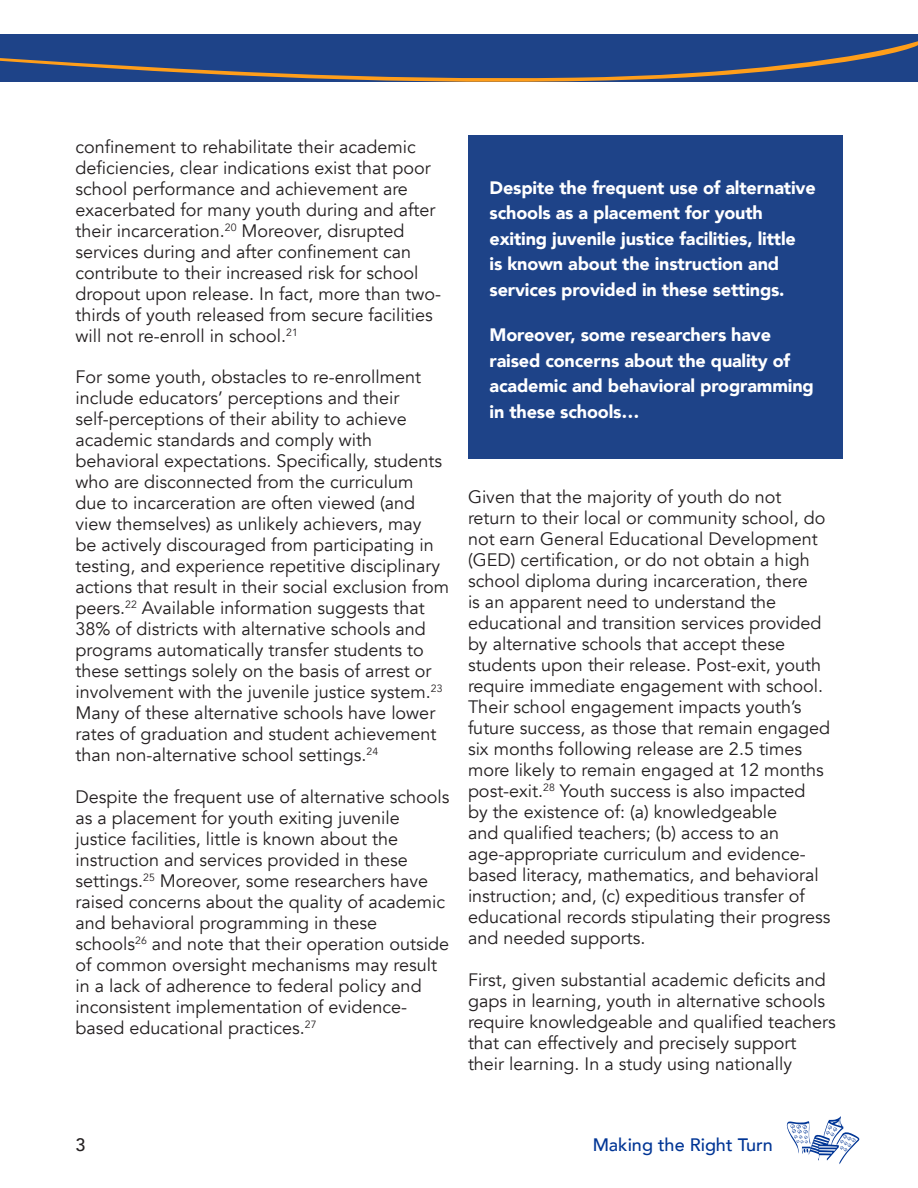
<style>
.page{position:relative;width:918px;height:1188px;background:#fff}
.page>*{position:absolute;margin:0;border:0;box-sizing:border-box;transform-origin:0 0}
.Text{font:18px/21px "Avenir";color:#231f20}
.t1{font:900 18px/25.5px "Avenir";letter-spacing:-.01em;color:#fff}
.t2{font:500 18px "Avenir";color:#003595}
.t3{font:500 18px "Avenir";color:#231f20}
</style>
<div class="page">
<svg style="left:0;top:35px;width:918px;height:47px;background:#304a7f"></svg>
<svg style="left:787px;top:1116px;width:72px;height:48px"></svg>
<div style="left:468px;top:135px;width:374px;height:323px;background:#1e4388"></div>
<p class="Text" style="left:76px;top:137px;width:367px">confinement to rehabilitate their academic deficiencies, clear indications exist that poor school performance and achievement are exacerbated for many youth during and after their incarceration.<sup>20</sup> Moreover, disrupted services during and after confinement can contribute to their increased risk for school dropout upon release. In fact, more than two&shy;thirds of youth released from secure facilities will not re-enroll in school.<sup>21</sup></p>
<p class="Text" style="left:76px;top:367px;width:375px">For some youth, obstacles to re-enrollment include educators’ perceptions and their self-perceptions of their ability to achieve academic standards and comply with behavioral expectations. Specifically, students who are disconnected from the curriculum<br>due to incarceration are often viewed (and view themselves) as unlikely achievers, may<br>be actively discouraged from participating in testing, and experience repetitive disciplinary actions that result in their social exclusion from peers.<sup>22</sup> Available information suggests that 38% of districts with alternative schools and programs automatically transfer students to these settings solely on the basis of arrest or involvement with the juvenile justice system.<sup>23<br></sup>Many of these alternative schools have lower rates of graduation and student achievement than non-alternative school settings.<sup>24</sup></p>
<p class="Text" style="left:76px;top:786px;width:375px">Despite the frequent use of alternative schools as a placement for youth exiting juvenile justice facilities, little is known about the instruction and services provided in these settings.<sup>25</sup> Moreover, some researchers have raised concerns about the quality of academic and behavioral programming in these schools<sup>26</sup> and note that their operation outside of common oversight mechanisms may result in a lack of adherence to federal policy and inconsistent implementation of evidence&shy;based educational practices.<sup>27</sup></p>
<p class="t1" style="left:490px;top:174px;width:328px">Despite the frequent use of alternative schools as a placement for youth exiting juvenile justice facilities, little<br>is known about the instruction and services provided in these settings.</p>
<p class="t1" style="left:490px;top:322px;width:326px">Moreover, some researchers have raised concerns about the quality of academic and behavioral programming in these schools…</p>
<p class="Text" style="left:468px;top:487px;width:364px">Given that the majority of youth do not return to their local or community school, do not earn General Educational Development (GED) certification, or do not obtain a high school diploma during incarceration, there<br>is an apparent need to understand the educational and transition services provided by alternative schools that accept these students upon their release. Post-exit, youth require immediate engagement with school.<br>Their school engagement impacts youth’s future success, as those that remain engaged six months following release are 2.5 times more likely to remain engaged at 12 months post-exit.<sup>28</sup> Youth success is also impacted<br>by the existence of: (a) knowledgeable<br>and qualified teachers; (b) access to an age-appropriate curriculum and evidence&shy;based literacy, mathematics, and behavioral instruction; and, (c) expeditious transfer of educational records stipulating their progress and needed supports.</p>
<p class="Text" style="left:468px;top:969px;width:369px">First, given substantial academic deficits and gaps in learning, youth in alternative schools require knowledgeable and qualified teachers that can effectively and precisely support their learning. In a study using nationally</p>
<p class="t3" style="left:76px;top:1129px;width:12px">3</p>
<p class="t2" style="left:593px;top:1129px;width:182px">Making the Right Turn</p>
</div>
